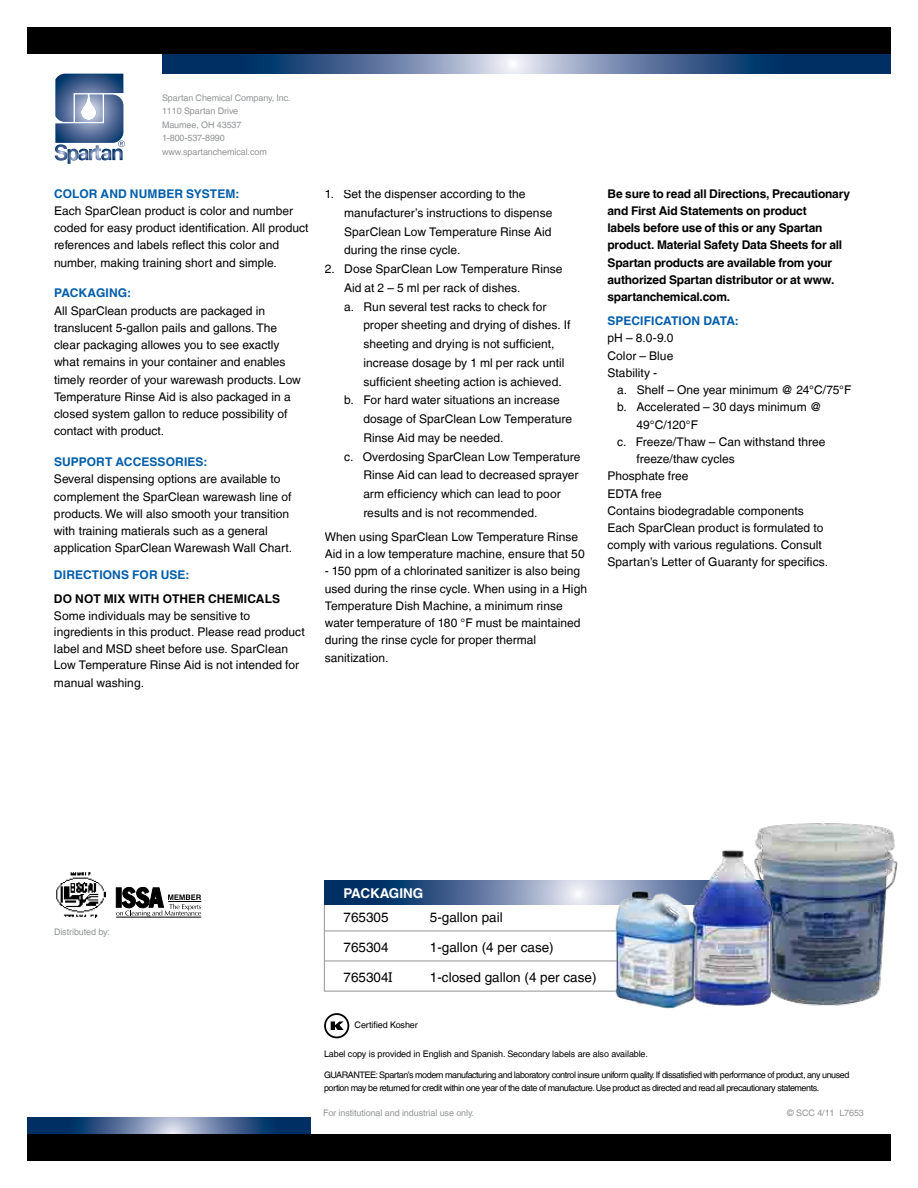
<style>
.page{position:relative;width:918px;height:1188px;background:#fff}
.page>*{position:absolute;margin:0;border:0;box-sizing:border-box;transform-origin:0 0}
.t1{font:13.5px "Helvetica LT";color:#000}
.t2{font:700 13.5px "Helvetica LT";color:#fff}
.t3{font:12px/17.2px "Helvetica LT";color:#000}
.t4{font:700 12px/17.2px "Helvetica LT";letter-spacing:-.015em;color:#000}
.t5{font:700 12px "Helvetica LT";letter-spacing:.01em;color:#005daa}
.t6{font:700 12px "Helvetica LT";letter-spacing:.01em;color:#000}
.t7{font:9px/13.5px "Helvetica LT";letter-spacing:-.05em;color:#000}
.t8{font:9px/13.5px "Helvetica LT";letter-spacing:-.01em;color:#929496}
.t9{font:9px "Helvetica LT";letter-spacing:-.01em;color:#000}
.s1{font-family:"Helvetica Textbook LT"}
</style>
<div class="page">
<svg style="left:27px;top:1118px;width:283px;height:16px;background:#466690"></svg>
<svg style="left:162px;top:54px;width:729px;height:20px;background:#4b6a93"></svg>
<div style="left:27px;top:27px;width:864px;height:27px;background:#000"></div>
<div style="left:27px;top:1134px;width:864px;height:27px;background:#000"></div>
<svg style="left:324px;top:880px;width:270px;height:25px;background:#58749b"></svg>
<hr style="left:325px;top:931px;width:541px;height:1px;background:#929496">
<hr style="left:325px;top:961px;width:541px;height:1px;background:#929496">
<svg style="left:55px;top:74px;width:70px;height:90px"></svg>
<hr style="left:116px;top:917px;width:85px;height:1px;background:#000">
<svg style="left:116px;top:887px;width:85px;height:30px"></svg>
<img style="left:56px;top:872px;width:49px;height:46px">
<img style="left:757px;top:823px;width:141px;height:183px">
<img style="left:710px;top:838px;width:86px;height:168px">
<div style="left:324px;top:1013px;width:25px;height:25px;border:2px solid #000;border-radius:50%"></div>
<svg style="left:331px;top:1021px;width:13px;height:9px"></svg>
<img style="left:594px;top:879px;width:116px;height:130px">
<p class="t8" style="left:162px;top:91px;width:128px">Spartan Chemical Company, Inc.<br>1110 Spartan Drive<br>Maumee, OH 43537<br>1-800-537-8990 www.spartanchemical.com</p>
<p class="t5" style="left:54px;top:186px;width:187px">COLOR AND NUMBER SYSTEM:</p>
<p class="t3" style="left:54px;top:202px;width:256px">Each SparClean product is color and number coded for easy product identification. All product references and labels reflect this color and number, making training short and simple.</p>
<p class="t5" style="left:54px;top:286px;width:79px">PACKAGING:</p>
<p class="t3" style="left:54px;top:302px;width:248px">All SparClean products are packaged in translucent 5-gallon pails and gallons. The clear packaging allowes you to see exactly what remains in your container and enables timely reorder of your warewash products. Low Temperature Rinse Aid is also packaged in a closed system gallon to reduce possibility of contact with product.</p>
<p class="t5" style="left:54px;top:455px;width:18px">Support</p>
<p class="t5" style="left:116px;top:455px;width:9px">accessories</p>
<p class="t5" style="left:203px;top:455px;width:5px">:</p>
<p class="t3" style="left:54px;top:470px;width:240px">Several dispensing options are available to complement the SparClean warewash line of products. We will also smooth your transition with training matierals such as a general application SparClean Warewash Wall Chart.</p>
<p class="t5" style="left:54px;top:568px;width:137px">DIRECTIONS FOR USE:</p>
<p class="t6" style="left:54px;top:592px;width:228px">DO NOT MIX WITH OTHER CHEMICALS</p>
<p class="t3" style="left:54px;top:607px;width:252px;line-height:16.6px">Some individuals may be sensitive to ingredients in this product. Please read product label and MSD sheet before use. SparClean Low Temperature Rinse Aid is not intended for manual washing.</p>
<p class="t3" style="left:344px;top:185px;width:210px;line-height:18.8px;text-indent:-19px">1. Set the dispenser according to the manufacturer’s instructions to dispense SparClean Low Temperature Rinse Aid during the rinse cycle.</p>
<p class="t3" style="left:344px;top:260px;width:220px;line-height:18.8px;text-indent:-19px">2. Dose SparClean Low Temperature Rinse<br>Aid at 2 – 5 ml per rack of dishes.<br>a. Run several test racks to check for</p>
<p class="t3" style="left:363px;top:317px;width:209px">proper sheeting and drying of dishes. If</p>
<p class="t3" style="left:363px;top:335px;width:193px">sheeting and drying is not sufficient,</p>
<p class="t3" style="left:363px;top:354px;width:203px">increase dosage by 1 ml per rack until</p>
<p class="t3" style="left:363px;top:373px;width:200px">sufficient sheeting action is achieved.</p>
<p class="t3" style="left:344px;top:392px;width:217px">b. For hard water situations an increase</p>
<p class="t3" style="left:363px;top:410px;width:210px">dosage of SparClean Low Temperature</p>
<p class="t3" style="left:363px;top:429px;width:142px">Rinse Aid may be needed.</p>
<p class="t3" style="left:344px;top:448px;width:238px">c. Overdosing SparClean Low Temperature</p>
<p class="t3" style="left:363px;top:467px;width:217px">Rinse Aid can lead to decreased sprayer</p>
<p class="t3" style="left:363px;top:485px;width:199px">arm efficiency which can lead to poor</p>
<p class="t3" style="left:363px;top:504px;width:176px">results and is not recommended.</p>
<p class="t3" style="left:325px;top:528px;width:261px">When using SparClean Low Temperature Rinse<br>Aid in a low temperature machine, ensure that 50</p>
<p class="t3" style="left:325px;top:563px;width:264px">- 150 ppm of a chlorinated sanitizer is also being used during the rinse cycle. When using in a High Temperature Dish Machine, a minimum rinse water temperature of 180 °F must be maintained during the rinse cycle for proper thermal sanitization.</p>
<p class="t4" style="left:608px;top:185px;width:244px">Be sure to read all Directions, Precautionary and First Aid Statements on product<br>labels before use of this or any Spartan product. Material Safety Data Sheets for all Spartan products are available from your authorized Spartan distributor or at www. spartanchemical.com.</p>
<p class="t5" style="left:608px;top:314px;width:130px">SPECIFICATION DATA:</p>
<p class="t3" style="left:608px;top:329px;width:67px;text-align:justify">pH – 8.0-9.0<br>Color – Blue Stability -</p>
<p class="t3" style="left:617px;top:381px;width:236px">a. Shelf – One year minimum @ 24°C/75°F</p>
<p class="t3" style="left:617px;top:398px;width:206px">b. Accelerated – 30 days minimum @</p>
<p class="t3" style="left:636px;top:416px;width:63px">49°C/120°F</p>
<p class="t3" style="left:617px;top:433px;width:210px">c. Freeze/Thaw – Can withstand three</p>
<p class="t3" style="left:636px;top:450px;width:100px">freeze/thaw cycles</p>
<p class="t3" style="left:608px;top:467px;width:83px">Phosphate free</p>
<p class="t3" style="left:608px;top:485px;width:56px">EDTA free</p>
<p class="t3" style="left:608px;top:502px;width:198px">Contains biodegradable components</p>
<p class="t3" style="left:608px;top:519px;width:217px">Each SparClean product is formulated to</p>
<p class="t3" style="left:608px;top:536px;width:216px">comply with various regulations. Consult</p>
<p class="t3" style="left:608px;top:554px;width:222px">Spartan’s Letter of Guaranty for specifics.</p>
<p class="t8" style="left:54px;top:925px;width:58px">Distributed by:</p>
<p class="t2" style="left:344px;top:885px;width:81px">PACKAGING</p>
<p class="t1" style="left:344px;top:909px;width:47px">765305</p>
<p class="t1" style="left:344px;top:939px;width:47px">765304</p>
<p class="t1" style="left:344px;top:969px;width:50px">765304<span class="s1">I</span></p>
<p class="t1" style="left:430px;top:909px;width:74px">5-gallon pail</p>
<p class="t1" style="left:430px;top:939px;width:125px">1-gallon (4 per case)</p>
<p class="t1" style="left:430px;top:969px;width:168px">1-closed gallon (4 per case)</p>
<p class="t9" style="left:355px;top:1020px;width:65px">Certified Kosher</p>
<p class="t9" style="left:324px;top:1049px;width:325px">Label copy is provided in English and Spanish. Secondary labels are also available.</p>
<p class="t7" style="left:324px;top:1068px;width:527px">GUARANTEE: Spartan’s modern manufacturing and laboratory control insure uniform quality. If dissatisfied with performance of product, any unused portion may be returned for credit within one year of the date of manufacture. Use product as directed and read all precautionary statements.</p>
<p class="t8" style="left:323px;top:1107px;width:152px">For institutional and industrial use only.</p>
<p class="t8" style="left:787px;top:1107px;width:78px">© SCC 4/11 L7653</p>
</div>
